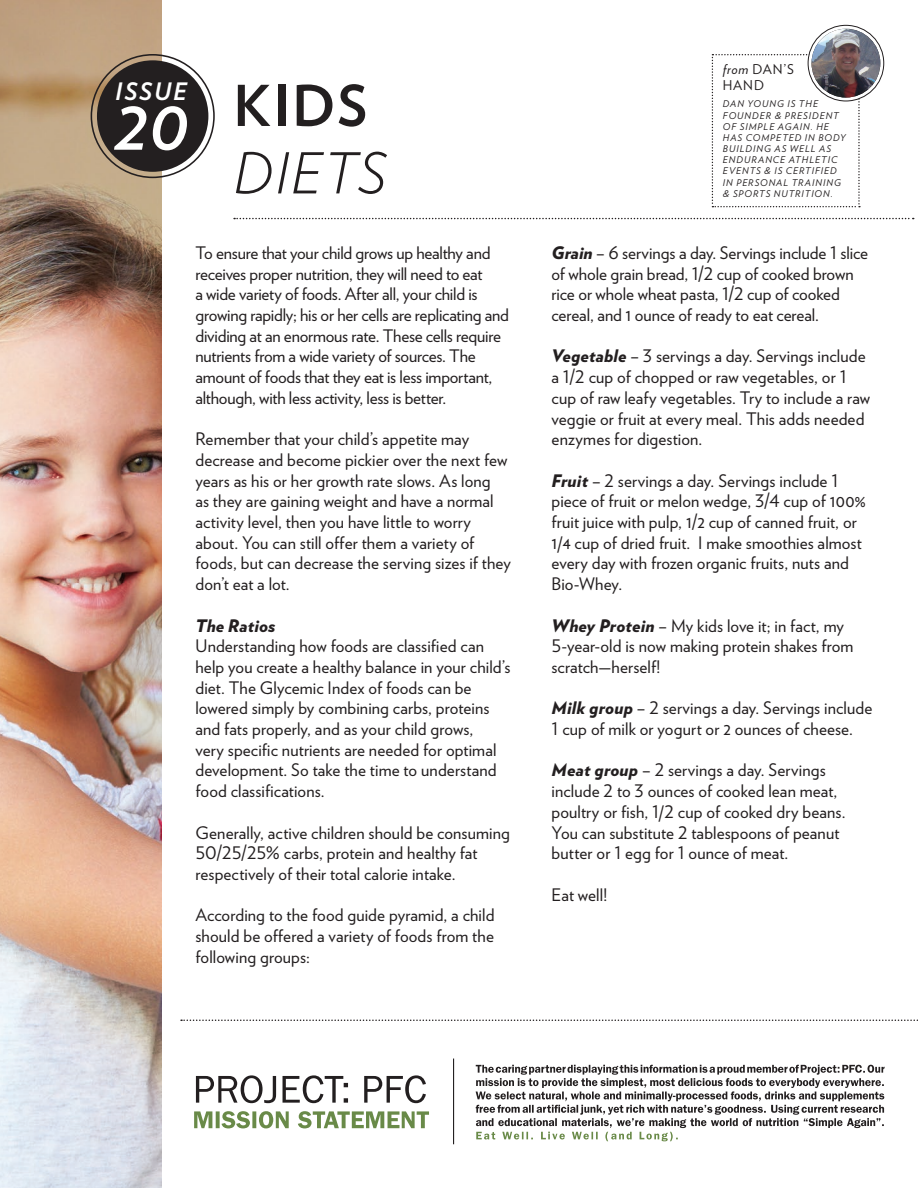
<style>
.page{position:relative;width:918px;height:1188px;background:#fff}
.page>*{position:absolute;margin:0;border:0;box-sizing:border-box;transform-origin:0 0}
.t1{font:italic 700 58.5px "Verlag";color:#fff}
.t2{font:italic 300 56.25px "Verlag";letter-spacing:.04em;color:#231f20}
.t3{font:700 56.25px "Verlag";color:#231f20}
.t4{font:italic 700 24px "Verlag";letter-spacing:.085em;color:#fff}
.t5{font:17.25px/20.7px "Verlag";letter-spacing:.005em;color:#231f20}
.t6{font:17.25px/20.7px "Verlag";letter-spacing:-.015em;color:#231f20}
.t7{font:italic 900 17.25px "Verlag";letter-spacing:.005em;color:#231f20}
.t8{font:13.5px/16.2px "Verlag";letter-spacing:.065em;color:#231f20}
.t9{font:italic 9.3px/11.1px "Verlag";letter-spacing:.11em;color:#231f20}
.s1{font-style:italic}
.s2{font-weight:900;font-style:italic}
</style>
<div class="page">
<img style="left:0;top:0;width:162px;height:1188px">
<svg style="left:712px;top:54px;width:148px;height:153px"></svg>
<div style="left:97px;top:60px;width:111px;height:112px;background:#231f20;border-radius:50%"></div>
<div style="left:91px;top:54px;width:124px;height:124px;border:2px solid #231f20;border-radius:50%"></div>
<svg style="left:234px;top:218px;width:680px;height:1px"></svg>
<svg style="left:181px;top:1020px;width:737px;height:1px"></svg>
<svg style="left:808px;top:25px;width:76px;height:76px"></svg>
<div style="left:808px;top:25px;width:76px;height:76px;border:1px solid #231f20;border-radius:50%"></div>
<img style="left:812px;top:29px;width:68px;height:69px;border-radius:34px">
<svg style="left:194px;top:1111px;width:235px;height:17px"></svg>
<svg style="left:196px;top:1075px;width:230px;height:28px"></svg>
<hr style="left:453px;top:1059px;width:1px;height:85px;background:#231f20">
<svg style="left:476px;top:1065px;width:409px;height:76px"></svg>
<h3 class="t4" style="left:115px;top:72px;width:73px">ISSUE</h3>
<h1 class="t1" style="left:114px;top:82px;width:76px">20</h1>
<h2 class="t3" style="left:233px;top:61px;width:136px">KIDS</h2>
<h2 class="t2" style="left:233px;top:130px;width:154px">DIETS</h2>
<p class="t6" style="left:195px;top:242px;width:315px">To ensure that your child grows up healthy and receives proper nutrition, they will need to eat<br>a wide variety of foods. After all, your child is growing rapidly; his or her cells are replicating and dividing at an enormous rate. These cells require nutrients from a wide variety of sources. The amount of foods that they eat is less important, although, with less activity, less is better.</p>
<p class="t5" style="left:195px;top:428px;width:317px">Remember that your child’s appetite may decrease and become pickier over the next few years as his or her growth rate slows. As long<br>as they are gaining weight and have a normal activity level, then you have little to worry about. You can still offer them a variety of foods, but can decrease the serving sizes if they don’t eat a lot.</p>
<p class="t7" style="left:195px;top:611px;width:81px">The Ratios</p>
<p class="t5" style="left:195px;top:635px;width:317px">Understanding how foods are classified can help you create a healthy balance in your child’s diet. The Glycemic Index of foods can be lowered simply by combining carbs, proteins and fats properly, and as your child grows,<br>very specific nutrients are needed for optimal development. So take the time to understand food classifications.</p>
<p class="t5" style="left:195px;top:821px;width:316px">Generally, active children should be consuming<br>50/25/25% carbs, protein and healthy fat respectively of their total calorie intake.</p>
<p class="t5" style="left:195px;top:904px;width:300px;text-align:justify">According to the food guide pyramid, a child should be offered a variety of foods from the following groups:</p>
<p class="t8" style="left:723px;top:60px;width:73px"><span class="s1">from</span> DAN’S<br>HAND</p>
<p class="t9" style="left:723px;top:98px;width:124px">DAN YOUNG IS THE<br>FOUNDER &amp; PRESIDENT<br>OF SIMPLE AGAIN. HE<br>HAS COMPETED IN BODY<br>BUILDING AS WELL AS<br>ENDURANCE ATHLETIC<br>EVENTS &amp; IS CERTIFIED<br>IN PERSONAL TRAINING &amp; SPORTS NUTRITION.</p>
<p class="t5" style="left:552px;top:242px;width:318px"><span class="s2">Grain</span> – 6 servings a day. Servings include 1 slice of whole grain bread, 1/2 cup of cooked brown rice or whole wheat pasta, 1/2 cup of cooked cereal, and 1 ounce of ready to eat cereal.</p>
<p class="t5" style="left:552px;top:345px;width:320px"><span class="s2">Vegetable</span> – 3 servings a day. Servings include a 1/2 cup of chopped or raw vegetables, or 1 cup of raw leafy vegetables. Try to include a raw veggie or fruit at every meal. This adds needed enzymes for digestion.</p>
<p class="t5" style="left:552px;top:469px;width:316px"><span class="s2">Fruit</span> – 2 servings a day. Servings include 1 piece of fruit or melon wedge, 3/4 cup of 100% fruit juice with pulp, 1/2 cup of canned fruit, or 1/4 cup of dried fruit. I make smoothies almost every day with frozen organic fruits, nuts and Bio-Whey.</p>
<p class="t5" style="left:552px;top:614px;width:303px"><span class="s2">Whey Protein</span> – My kids love it; in fact, my<br>5-year-old is now making protein shakes from scratch—herself!</p>
<p class="t5" style="left:552px;top:697px;width:322px"><span class="s2">Milk group</span> – 2 servings a day. Servings include<br>1 cup of milk or yogurt or 2 ounces of cheese.</p>
<p class="t5" style="left:552px;top:759px;width:295px"><span class="s2">Meat group</span> – 2 servings a day. Servings include 2 to 3 ounces of cooked lean meat, poultry or fish, 1/2 cup of cooked dry beans.<br>You can substitute 2 tablespoons of peanut butter or 1 egg for 1 ounce of meat.</p>
<p class="t5" style="left:552px;top:883px;width:57px">Eat well!</p>
</div>
